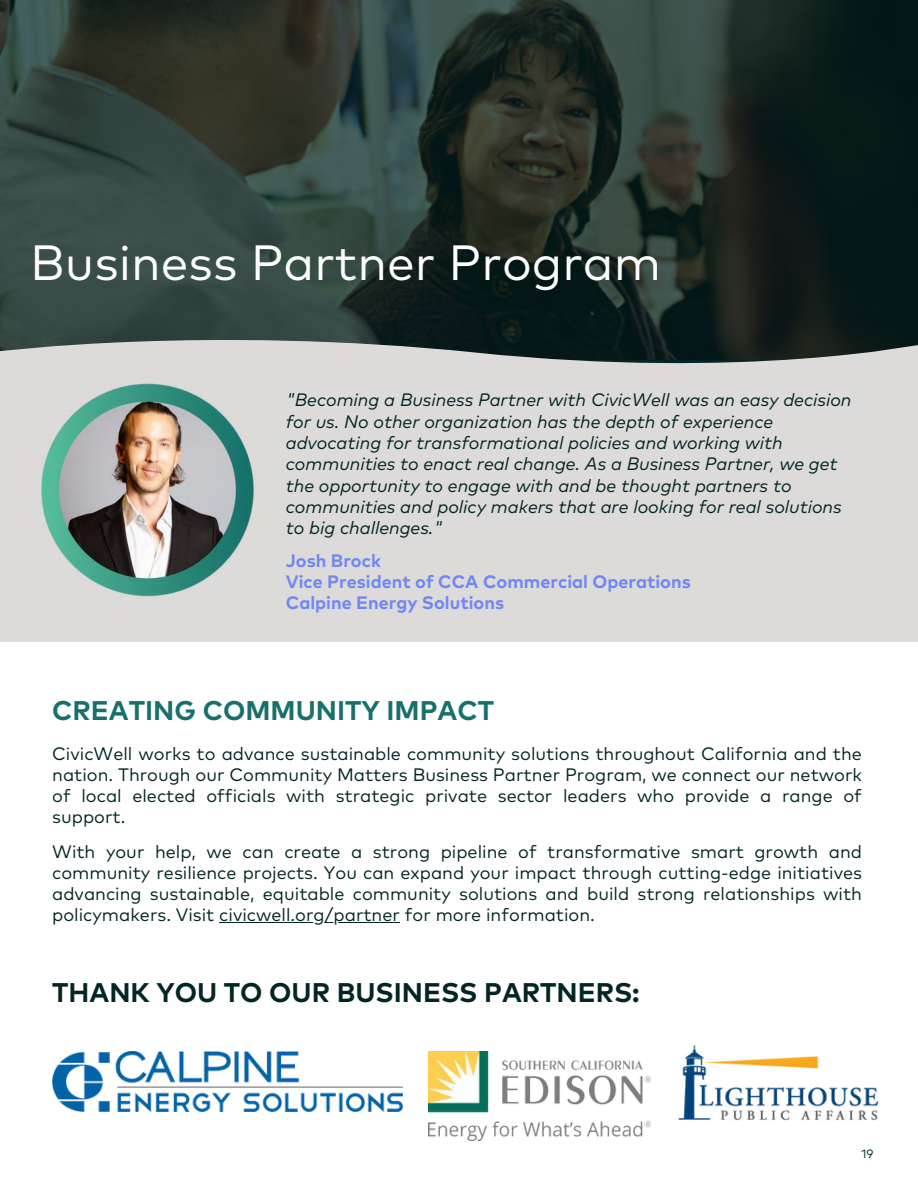
<style>
.page{position:relative;width:918px;height:1188px;background:#fff}
.page>*{position:absolute;margin:0;border:0;box-sizing:border-box;transform-origin:0 0}
.t1{font:49.5px "Mark Pro";color:#fefefe}
.t2{font:700 27px "Mark Pro";color:#032624}
.t3{font:700 27px "Mark Pro";color:#177069}
.t4{font:18px/21px "Mark Pro";color:#032624;text-align:justify}
.t5{font:italic 18px/21.3px "Mark Pro";color:#032624}
.t6{font:700 18px/21.3px "Mark Pro";color:#7087f2}
.t7{font:12px "Mark Pro";color:#032624}
</style>
<div class="page">
<img style="left:52px;top:1051px;width:350px;height:61px">
<img style="left:678px;top:1045px;width:201px;height:76px">
<img style="left:428px;top:1051px;width:223px;height:89px">
<img style="left:0;top:0;width:918px;height:330px">
<svg style="left:0;top:330px;width:918px;height:37px;background:#6c7372"></svg>
<div style="left:0;top:367px;width:918px;height:275px;background:#dddada"></div>
<hr style="left:219px;top:922px;width:181px;height:1px;background:#032624">
<img style="left:41px;top:383px;width:213px;height:214px">
<h1 class="t1" style="left:30px;top:241px;width:632px">Business Partner Program</h1>
<p class="t5" style="left:286px;top:390px;width:567px">"Becoming a Business Partner with CivicWell was an easy decision for us. No other organization has the depth of experience advocating for transformational policies and working with communities to enact real change. As a Business Partner, we get the opportunity to engage with and be thought partners to communities and policy makers that are looking for real solutions to big challenges."</p>
<p class="t6" style="left:286px;top:551px;width:407px">Josh Brock<br>Vice President of CCA Commercial Operations<br>Calpine Energy Solutions</p>
<h2 class="t3" style="left:52px;top:699px;width:443px">CREATING COMMUNITY IMPACT</h2>
<p class="t4" style="left:52px;top:744px;width:811px">CivicWell works to advance sustainable community solutions throughout California and the nation. Through our Community Matters Business Partner Program, we connect our network of local elected officials with strategic private sector leaders who provide a range of support.</p>
<p class="t4" style="left:52px;top:842px;width:811px">With your help, we can create a strong pipeline of transformative smart growth and community resilience projects. You can expand your impact through cutting-edge initiatives advancing sustainable, equitable community solutions and build strong relationships with policymakers. Visit civicwell.org/partner for more information.</p>
<h2 class="t2" style="left:52px;top:981px;width:589px">THANK YOU TO OUR BUSINESS PARTNERS:</h2>
<p class="t7" style="left:861px;top:1149px;width:14px">19</p>
</div>
